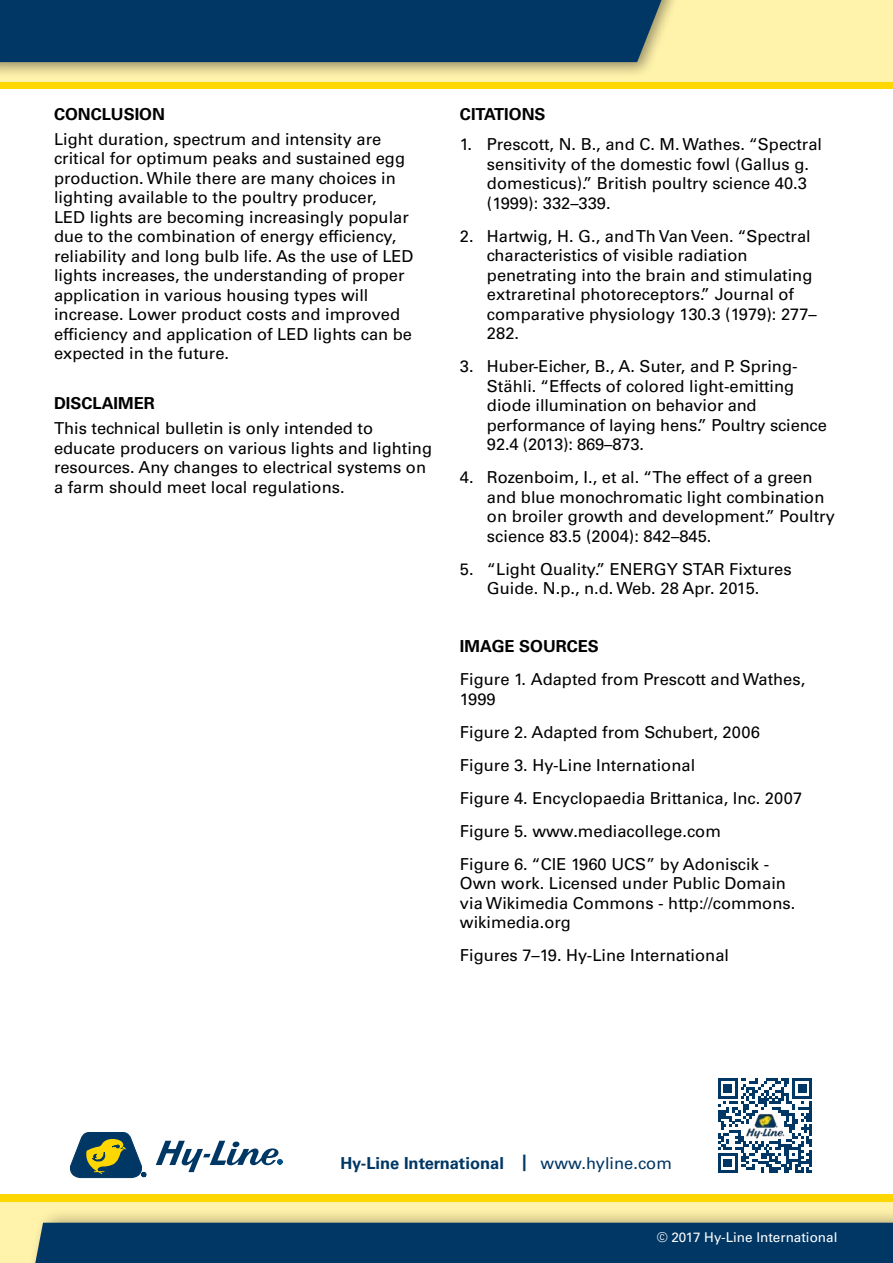
<style>
.page{position:relative;width:893px;height:1263px;background:#fff}
.page>*{position:absolute;margin:0;border:0;box-sizing:border-box;transform-origin:0 0}
.t1{font:16.5px/19.5px "Univers LT Std";color:#000}
.t2{font:700 16.5px "Univers LT Std";color:#000}
.t3{font:700 16.5px "Univers LT Std";color:#003764}
.t4{font:13.5px "Univers LT Std";color:#fff}
.s1{font-weight:400}
</style>
<div class="page">
<div style="left:0;top:1194px;width:893px;height:69px;background:#fff2ab"></div>
<div style="left:0;top:1194px;width:893px;height:8px;background:#ffd700"></div>
<div style="left:27px;top:1207px;width:866px;height:56px;background:#000;opacity:.4"></div>
<div style="left:33px;top:1223px;width:860px;height:40px;background:#003764"></div>
<div style="left:0;top:0;width:893px;height:88px;background:#fff2ab"></div>
<div style="left:0;top:82px;width:893px;height:7px;background:#ffd700"></div>
<div style="left:0;top:0;width:682px;height:78px;background:#000;opacity:.4"></div>
<div style="left:0;top:0;width:667px;height:62px;background:#003764"></div>
<svg style="left:70px;top:1132px;width:76px;height:46px"></svg>
<svg style="left:156px;top:1141px;width:126px;height:31px"></svg>
<img style="left:718px;top:1078px;width:94px;height:95px">
<p class="t2" style="left:54px;top:104px;width:112px">CONCLUSION</p>
<p class="t1" style="left:54px;top:129px;width:361px">Light duration, spectrum and intensity are critical for optimum peaks and sustained egg production. While there are many choices in lighting available to the poultry producer,<br>LED lights are becoming increasingly popular due to the combination of energy efficiency, reliability and long bulb life. As the use of LED lights increases, the understanding of proper application in various housing types will increase. Lower product costs and improved efficiency and application of LED lights can be expected in the future.</p>
<p class="t2" style="left:54px;top:394px;width:102px">DISCLAIMER</p>
<p class="t1" style="left:54px;top:419px;width:380px">This technical bulletin is only intended to educate producers on various lights and lighting resources. Any changes to electrical systems on a farm should meet local regulations.</p>
<p class="t2" style="left:460px;top:105px;width:87px">CITATIONS</p>
<p class="t1" style="left:487px;top:135px;width:337px;text-indent:-27px">1. Prescott, N. B., and C. M. Wathes. “Spectral sensitivity of the domestic fowl (Gallus g. domesticus).” British poultry science 40.3 (1999): 332–339.</p>
<p class="t1" style="left:487px;top:226px;width:331px;text-indent:-27px">2. Hartwig, H. G., and Th Van Veen. “Spectral characteristics of visible radiation penetrating into the brain and stimulating extraretinal photoreceptors.” Journal of comparative physiology 130.3 (1979): 277– 282.</p>
<p class="t1" style="left:487px;top:357px;width:341px;text-indent:-27px">3. Huber-Eicher, B., A. Suter, and P. Spring-Stähli. “Effects of colored light-emitting diode illumination on behavior and performance of laying hens.” Poultry science 92.4 (2013): 869–873.</p>
<p class="t1" style="left:487px;top:468px;width:349px;text-indent:-27px">4. Rozenboim, I., et al. “The effect of a green and blue monochromatic light combination on broiler growth and development.” Poultry science 83.5 (2004): 842–845.</p>
<p class="t1" style="left:460px;top:559px;width:333px;text-align:center">5. “Light Quality.” ENERGY STAR Fixtures<br>Guide. N.p., n.d. Web. 28 Apr. 2015.</p>
<p class="t2" style="left:460px;top:637px;width:140px">IMAGE SOURCES</p>
<p class="t1" style="left:460px;top:670px;width:347px">Figure 1. Adapted from Prescott and Wathes,<br>1999</p>
<p class="t1" style="left:460px;top:715px;width:344px;line-height:33px">Figure 2. Adapted from Schubert, 2006<br>Figure 3. Hy-Line International<br>Figure 4. Encyclopaedia Brittanica, Inc. 2007<br>Figure 5. www.mediacollege.com<br>Figure 6. “CIE 1960 UCS” by Adoniscik -</p>
<p class="t1" style="left:460px;top:874px;width:337px">Own work. Licensed under Public Domain via Wikimedia Commons - http://commons. wikimedia.org</p>
<p class="t1" style="left:460px;top:946px;width:271px">Figures 7–19. Hy-Line International</p>
<p class="t3" style="left:340px;top:1153px;width:333px">Hy-Line International | <span class="s1">www.hyline.com</span></p>
<p class="t4" style="left:657px;top:1229px;width:182px">© 2017 Hy-Line International</p>
</div>
